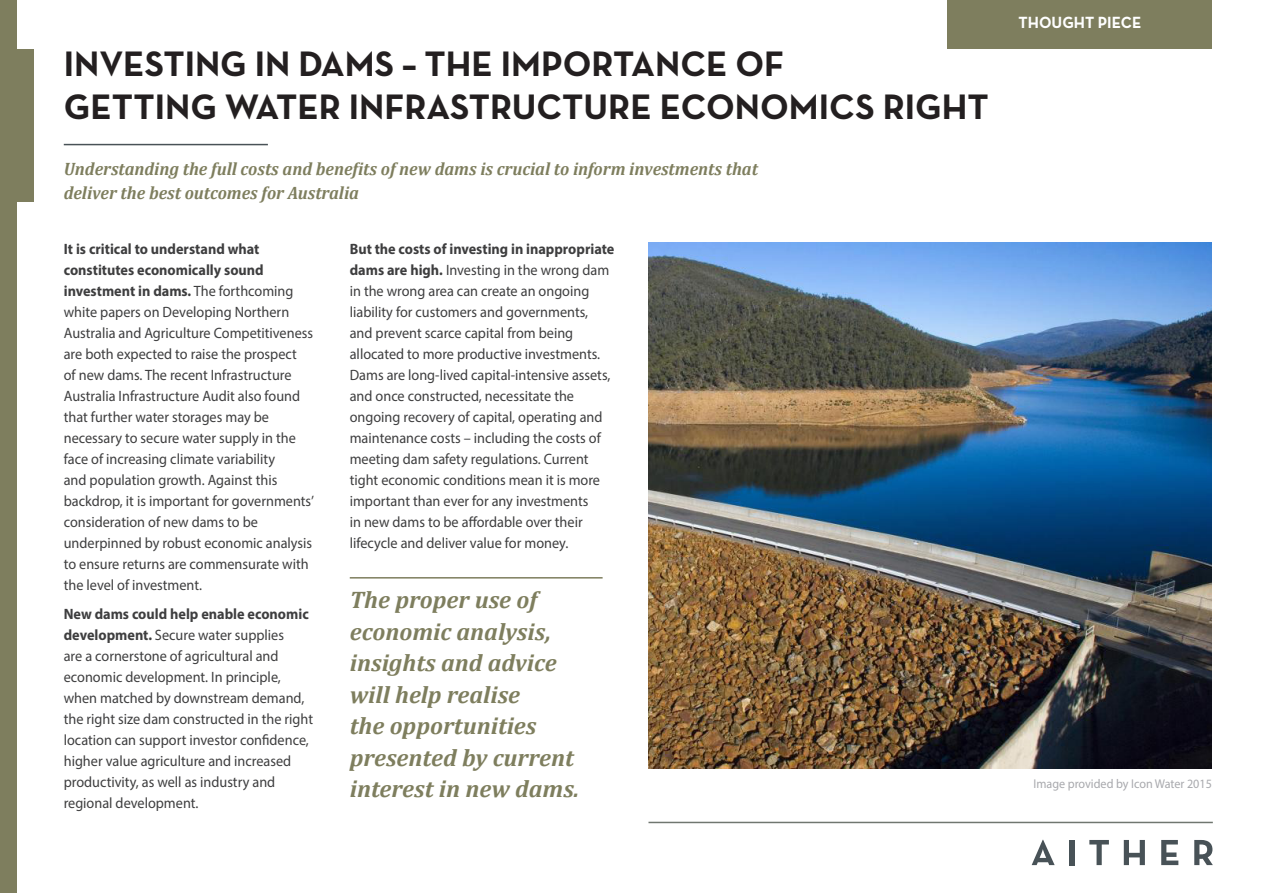
<style>
.page{position:relative;width:1263px;height:893px;background:#fff}
.page>*{position:absolute;margin:0;border:0;box-sizing:border-box;transform-origin:0 0}
.t1{font:700 36px/43.2px "Neutra Text";color:#231f20}
.PullQuote{font:italic 700 24px/31.5px "Cambria";color:#7e7e5e}
.NormalFirstPara{font:italic 700 18px/24px "Cambria";color:#7e7e5e;scale:.95 1}
.t2{font:700 16.5px "Neutra Text";color:#fff;scale:.95 1}
.t3{font:15px/21px "Myriad Pro";color:#3e3e3f;scale:.95 1}
.Credit{font:12.75px "Myriad Pro";color:#a8a9ad;scale:.95 1}
.s1{font-weight:700}
</style>
<div class="page">
<svg style="left:1032px;top:840px;width:23px;height:25px"></svg>
<div style="left:1069px;top:840px;width:5px;height:25px;background:#485257"></div>
<svg style="left:1089px;top:840px;width:20px;height:25px"></svg>
<svg style="left:1124px;top:840px;width:21px;height:25px"></svg>
<svg style="left:1161px;top:840px;width:17px;height:25px"></svg>
<svg style="left:1194px;top:840px;width:19px;height:25px"></svg>
<hr style="left:648px;top:822px;width:565px;height:1px;background:#707770">
<div style="left:947px;top:0;width:265px;height:49px;background:#7e7e5e"></div>
<hr style="left:64px;top:144px;width:204px;height:1px;background:#495257">
<div style="left:0;top:0;width:17px;height:893px;background:#7e7e5e"></div>
<div style="left:8px;top:49px;width:25px;height:152px;background:#7e7e5e"></div>
<img style="left:648px;top:242px;width:564px;height:526px">
<hr style="left:350px;top:577px;width:253px;height:2px;background:#7e7e5e">
<p class="t1" style="left:64px;top:42px;width:926px">INVESTING IN DAMS – THE IMPORTANCE OF<br>GETTING WATER INFRASTRUCTURE ECONOMICS RIGHT</p>
<p class="NormalFirstPara" style="left:64px;top:156px;width:732px">Understanding the full costs and benefits of new dams is crucial to inform investments that deliver the best outcomes for Australia</p>
<p class="t3" style="left:64px;top:238px;width:265px"><span class="s1">It is critical to understand what constitutes economically sound investment in dams.</span> The forthcoming white papers on Developing Northern Australia and Agriculture Competitiveness are both expected to raise the prospect<br>of new dams. The recent Infrastructure Australia Infrastructure Audit also found that further water storages may be necessary to secure water supply in the face of increasing climate variability<br>and population growth. Against this backdrop, it is important for governments’ consideration of new dams to be underpinned by robust economic analysis to ensure returns are commensurate with the level of investment.</p>
<p class="t3" style="left:64px;top:603px;width:264px"><span class="s1">New dams could help enable economic development.</span> Secure water supplies<br>are a cornerstone of agricultural and economic development. In principle, when matched by downstream demand, the right size dam constructed in the right location can support investor confidence, higher value agriculture and increased productivity, as well as industry and regional development.</p>
<p class="t3" style="left:350px;top:238px;width:280px"><span class="s1">But the costs of investing in inappropriate dams are high.</span> Investing in the wrong dam in the wrong area can create an ongoing liability for customers and governments, and prevent scarce capital from being allocated to more productive investments.<br>Dams are long-lived capital-intensive assets, and once constructed, necessitate the ongoing recovery of capital, operating and maintenance costs – including the costs of meeting dam safety regulations. Current tight economic conditions mean it is more important than ever for any investments<br>in new dams to be affordable over their lifecycle and deliver value for money.</p>
<p class="PullQuote" style="left:350px;top:584px;width:231px">The proper use of economic analysis, insights and advice will help realise<br>the opportunities presented by current interest in new dams.</p>
<p class="t2" style="left:1018px;top:12px;width:131px">THOUGHT PIECE</p>
<p class="Credit" style="left:1033px;top:776px;width:189px">Image provided by Icon Water 2015</p>
</div>
